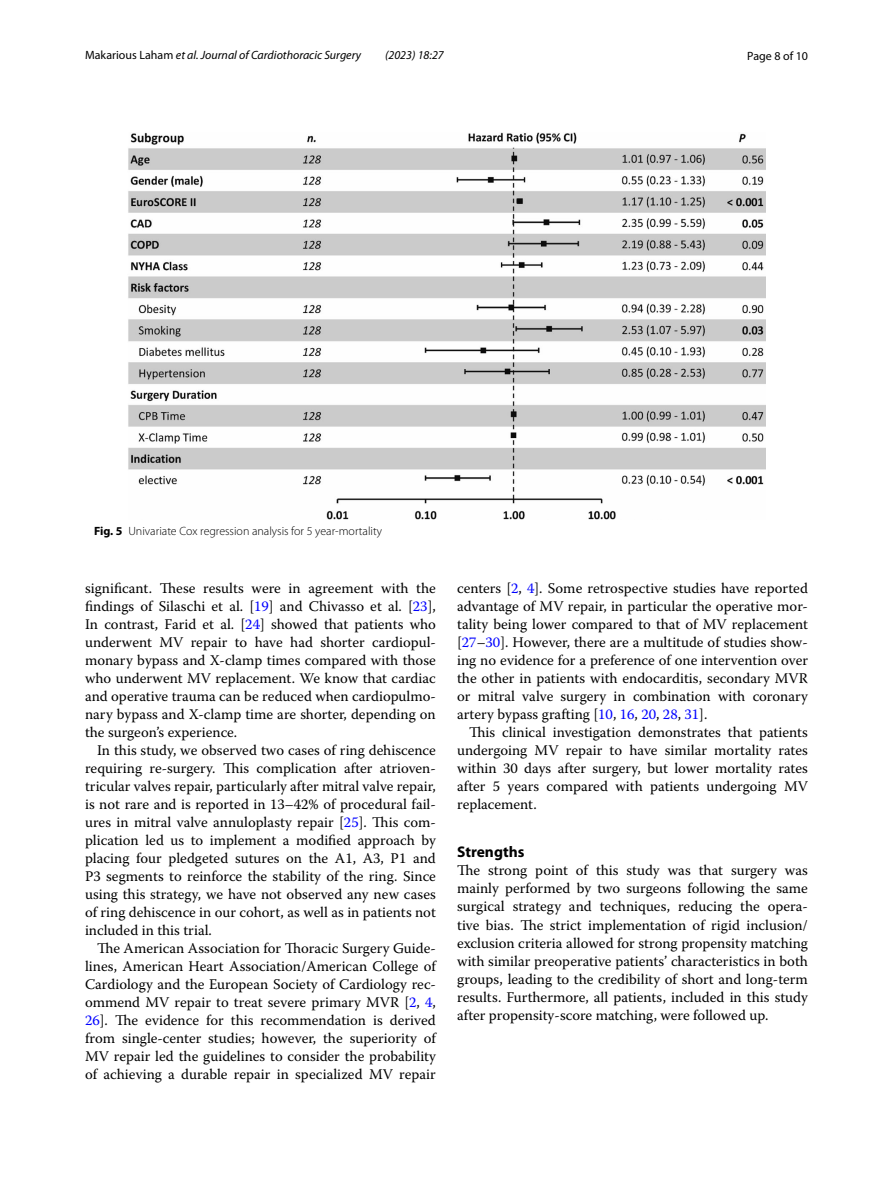
<style>
.page{position:relative;width:893px;height:1187px;background:#fff}
.page>*{position:absolute;margin:0;border:0;box-sizing:border-box;transform-origin:0 0}
.t1{font:700 15.45px "Myriad Pro";color:#000}
.t2{font:14.7px/18px "Warnock Pro";color:#000;text-align:justify}
.t3{font:italic 12px "Myriad Pro";color:#000}
.t4{font:300 12px "Myriad Pro";color:#000}
.t5{font:12px "Myriad Pro";color:#000}
.s1{font-style:normal}
.s2{font-weight:700}
.s3{color:#00f}
</style>
<div class="page">
<img style="left:128px;top:133px;width:637px;height:386px">
<p class="t3" style="left:85px;top:48px;width:278px"><span class="s1">Makarious Laham</span> et al. Journal of Cardiothoracic Surgery</p>
<p class="t3" style="left:385px;top:48px;width:60px">(2023) 18:27</p>
<p class="t5" style="left:747px;top:48px;width:62px">Page 8 of 10</p>
<p class="t4" style="left:94px;top:524px;width:290px"><span class="s2">Fig. 5</span> Univariate Cox regression analysis for 5 year-mortality</p>
<p class="t2" style="left:85px;top:578px;width:352px">significant. These results were in agreement with the findings of Silaschi et al. [<span class="s3">19</span>] and Chivasso et al. [<span class="s3">23</span>], In contrast, Farid et al. [<span class="s3">24</span>] showed that patients who underwent MV repair to have had shorter cardiopul&shy;monary bypass and X-clamp times compared with those who underwent MV replacement. We know that cardiac and operative trauma can be reduced when cardiopulmo&shy;nary bypass and X-clamp time are shorter, depending on the surgeon’s experience.</p>
<p class="t2" style="left:85px;top:740px;width:352px;text-indent:12px">In this study, we observed two cases of ring dehiscence requiring re-surgery. This complication after atrioven&shy;tricular valves repair, particularly after mitral valve repair, is not rare and is reported in 13–42% of procedural fail&shy;ures in mitral valve annuloplasty repair [<span class="s3">25</span>]. This com&shy;plication led us to implement a modified approach by placing four pledgeted sutures on the A1, A3, P1 and P3 segments to reinforce the stability of the ring. Since using this strategy, we have not observed any new cases of ring dehiscence in our cohort, as well as in patients not included in this trial.</p>
<p class="t2" style="left:85px;top:938px;width:352px;text-indent:12px">The American Association for Thoracic Surgery Guide&shy;lines, American Heart Association/American College of Cardiology and the European Society of Cardiology rec&shy;ommend MV repair to treat severe primary MVR [<span class="s3">2</span>, <span class="s3">4</span>, <span class="s3">26</span>]. The evidence for this recommendation is derived from single-center studies; however, the superiority of MV repair led the guidelines to consider the probability of achieving a durable repair in specialized MV repair</p>
<p class="t2" style="left:457px;top:578px;width:352px">centers [<span class="s3">2</span>, <span class="s3">4</span>]. Some retrospective studies have reported advantage of MV repair, in particular the operative mor&shy;tality being lower compared to that of MV replacement [<span class="s3">27</span>–<span class="s3">30</span>]. However, there are a multitude of studies show&shy;ing no evidence for a preference of one intervention over the other in patients with endocarditis, secondary MVR or mitral valve surgery in combination with coronary artery bypass grafting [<span class="s3">10</span>, <span class="s3">16</span>, <span class="s3">20</span>, <span class="s3">28</span>, <span class="s3">31</span>].</p>
<p class="t2" style="left:457px;top:722px;width:352px;text-indent:12px">This clinical investigation demonstrates that patients undergoing MV repair to have similar mortality rates within 30 days after surgery, but lower mortality rates after 5 years compared with patients undergoing MV replacement.</p>
<p class="t1" style="left:457px;top:842px;width:69px">Strengths</p>
<p class="t2" style="left:457px;top:861px;width:352px">The strong point of this study was that surgery was mainly performed by two surgeons following the same surgical strategy and techniques, reducing the opera&shy;tive bias. The strict implementation of rigid inclusion/ exclusion criteria allowed for strong propensity matching with similar preoperative patients’ characteristics in both groups, leading to the credibility of short and long-term results. Furthermore, all patients, included in this study after propensity-score matching, were followed up.</p>
</div>
